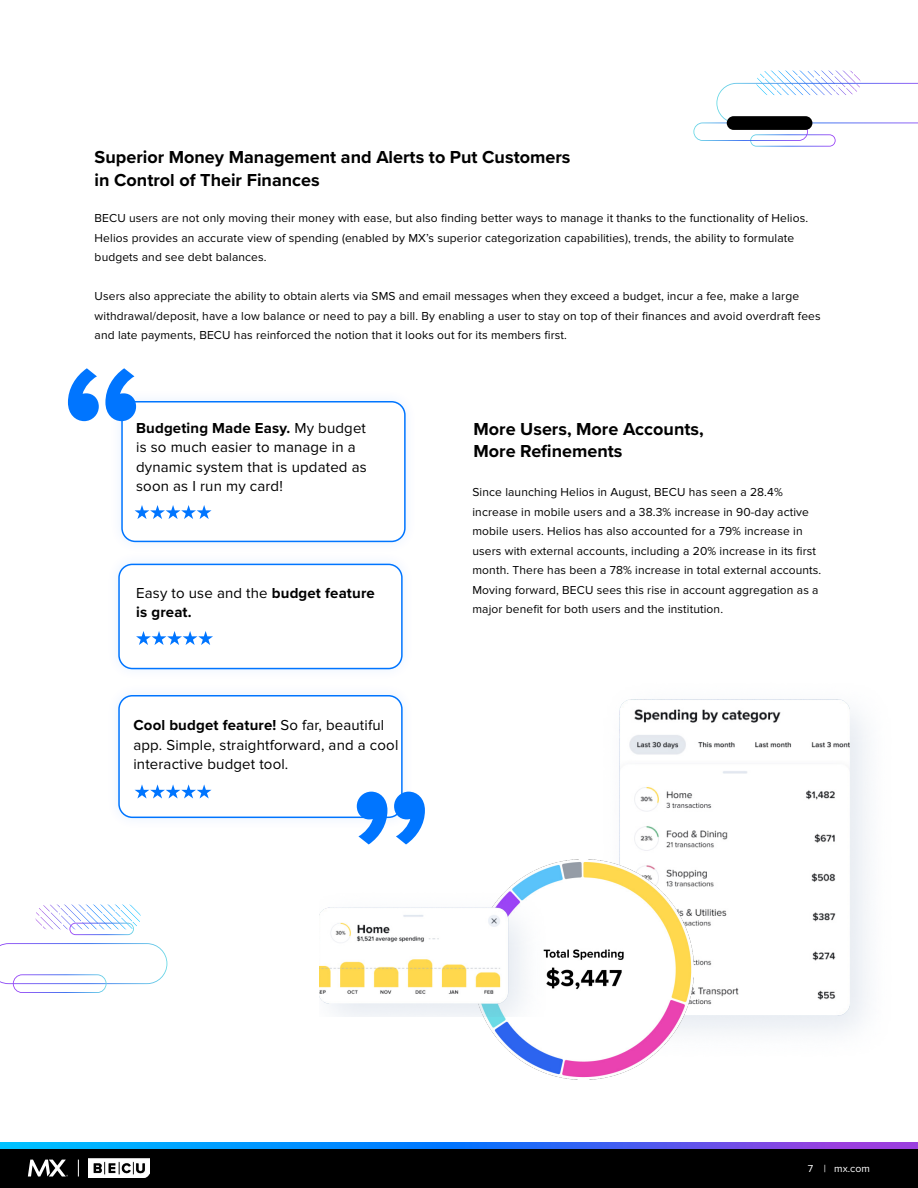
<style>
.page{position:relative;width:918px;height:1188px;background:#fff}
.page>*{position:absolute;margin:0;border:0;box-sizing:border-box;transform-origin:0 0}
.t1{font:700 18px/22.5px "Proxima Nova";color:#000}
.t2{font:15px/19.5px "Proxima Nova";letter-spacing:.01em;color:#000}
.t3{font:700 15px/19.5px "Proxima Nova";letter-spacing:.01em;color:#000}
.t4{font:12px/19.5px "Proxima Nova";letter-spacing:.01em;color:#000}
.t5{font:10.5px "Proxima Nova";color:#fff}
.s1{font-weight:700}
.s2{font-weight:400}
</style>
<div class="page">
<svg style="left:0;top:1143px;width:918px;height:7px;background:#2767d2"></svg>
<div style="left:0;top:1150px;width:918px;height:38px;background:#000"></div>
<svg style="left:28px;top:1160px;width:40px;height:17px"></svg>
<svg style="left:78px;top:1160px;width:1px;height:17px"></svg>
<img style="left:89px;top:1159px;width:61px;height:18px">
<div style="left:121px;top:401px;width:285px;height:141px;border:2px solid #0075ff;border-radius:13px"></div>
<div style="left:118px;top:564px;width:285px;height:105px;border:2px solid #0075ff;border-radius:13px"></div>
<div style="left:118px;top:695px;width:285px;height:123px;border:2px solid #0075ff;border-radius:13px"></div>
<svg style="left:68px;top:368px;width:68px;height:53px"></svg>
<svg style="left:357px;top:792px;width:68px;height:52px"></svg>
<svg style="left:135px;top:505px;width:77px;height:14px"></svg>
<svg style="left:136px;top:631px;width:77px;height:14px"></svg>
<svg style="left:135px;top:784px;width:77px;height:15px"></svg>
<svg style="left:693px;top:71px;width:225px;height:76px"></svg>
<div style="left:727px;top:116px;width:85px;height:14px;background:#000;border-radius:7px"></div>
<img style="left:619px;top:699px;width:249px;height:333px">
<img style="left:474px;top:859px;width:219px;height:220px">
<img style="left:320px;top:888px;width:230px;height:128px">
<svg style="left:35px;top:909px;width:99px;height:26px"></svg>
<svg style="left:0;top:943px;width:167px;height:50px"></svg>
<h1 class="t1" style="left:95px;top:146px;width:477px">Superior Money Management and Alerts to Put Customers in Control of Their Finances</h1>
<p class="t4" style="left:95px;top:209px;width:715px">BECU users are not only moving their money with ease, but also finding better ways to manage it thanks to the functionality of Helios.<br>Helios provides an accurate view of spending (enabled by MX’s superior categorization capabilities), trends, the ability to formulate budgets and see debt balances.</p>
<p class="t4" style="left:95px;top:287px;width:728px">Users also appreciate the ability to obtain alerts via SMS and email messages when they exceed a budget, incur a fee, make a large withdrawal/deposit, have a low balance or need to pay a bill. By enabling a user to stay on top of their finances and avoid overdraft fees and late payments, BECU has reinforced the notion that it looks out for its members first.</p>
<p class="t2" style="left:136px;top:418px;width:232px"><span class="s1">Budgeting Made Easy.</span> My budget is so much easier to manage in a dynamic system that is updated as soon as I run my card!</p>
<p class="t3" style="left:136px;top:582px;width:240px"><span class="s2">Easy to use and the</span> budget feature is great.</p>
<p class="t2" style="left:133px;top:716px;width:266px"><span class="s1">Cool budget feature!</span> So far, beautiful app. Simple, straightforward, and a cool interactive budget tool.</p>
<h1 class="t1" style="left:474px;top:417px;width:232px">More Users, More Accounts,<br>More Refinements</h1>
<p class="t4" style="left:472px;top:483px;width:350px">Since launching Helios in August, BECU has seen a 28.4% increase in mobile users and a 38.3% increase in 90-day active mobile users. Helios has also accounted for a 79% increase in users with external accounts, including a 20% increase in its first month. There has been a 78% increase in total external accounts.<br>Moving forward, BECU sees this rise in account aggregation as a major benefit for both users and the institution.</p>
<p class="t5" style="left:808px;top:1163px;width:64px">7 | mx.com</p>
</div>
